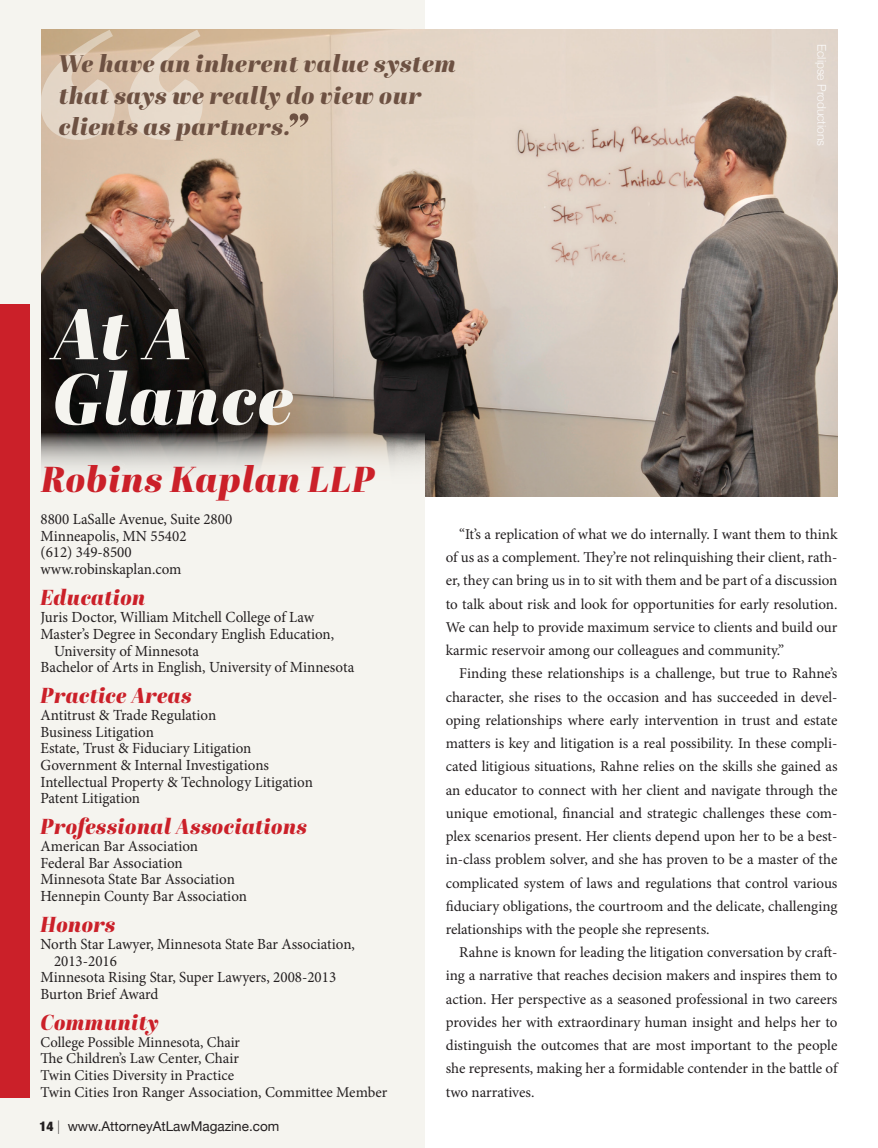
<style>
.page{position:relative;width:878px;height:1148px;background:#fff}
.page>*{position:absolute;margin:0;border:0;box-sizing:border-box;transform-origin:0 0}
.t1{font:italic 72px "Abril Fatface";letter-spacing:.02em;color:#f5f4ef}
.t2{font:italic 36px "Abril Fatface";letter-spacing:.02em;color:#cb2029}
.t3{font:italic 24px/31.5px "Abril Fatface";letter-spacing:.02em;color:#6d5142}
.t4{font:italic 21.6px "Abril Fatface";letter-spacing:.02em;color:#cb2029}
.t5{font:15.45px/16.6px "Minion Pro";color:#231f20}
.t6{font:15px/23.2px "Minion Pro";color:#231f20;text-align:justify}
.t7{font:13.5px "Helvetica Neue";color:#231f20}
.t8{font:300 12px "Helvetica Neue";color:#fbfaf9}
.s1{font-weight:900;font-stretch:condensed}
.s2{font-weight:100}
</style>
<div class="page">
<div style="left:0;top:0;width:424px;height:1148px;background:#f5f4ef"></div>
<img style="left:41px;top:30px;width:796px;height:466px">
<svg style="left:41px;top:30px;width:161px;height:110px"></svg>
<svg style="left:289px;top:113px;width:19px;height:14px"></svg>
<svg style="left:29px;top:430px;width:395px;height:82px"></svg>
<div style="left:0;top:305px;width:29px;height:793px;background:#cb2029"></div>
<p class="t3" style="left:59px;top:47px;width:398px">We have an inherent value system that says we really do view our clients as partners.</p>
<p class="t1" style="left:52px;top:282px;width:141px">At A</p>
<p class="t1" style="left:52px;top:347px;width:242px">Glance</p>
<p class="t2" style="left:41px;top:453px;width:335px">Robins Kaplan LLP</p>
<p class="t8" style="left:831px;top:44px;width:104px;rotate:90deg">Eclipse Productions</p>
<p class="t5" style="left:40px;top:510px;width:193px">8800 LaSalle Avenue, Suite 2800</p>
<p class="t5" style="left:40px;top:527px;width:147px">Minneapolis, MN 55402</p>
<p class="t5" style="left:40px;top:544px;width:93px">(612) 349-8500</p>
<p class="t5" style="left:40px;top:561px;width:142px">www.robinskaplan.com</p>
<p class="t4" style="left:40px;top:582px;width:106px">Education</p>
<p class="t5" style="left:40px;top:609px;width:275px">Juris Doctor, William Mitchell College of Law</p>
<p class="t5" style="left:54px;top:625px;width:282px;text-indent:-14px">Master’s Degree in Secondary English Education,<br>University of Minnesota</p>
<p class="t5" style="left:40px;top:659px;width:315px">Bachelor of Arts in English, University of Minnesota</p>
<p class="t4" style="left:40px;top:680px;width:153px">Practice Areas</p>
<p class="t5" style="left:40px;top:706px;width:177px">Antitrust &amp; Trade Regulation</p>
<p class="t5" style="left:40px;top:723px;width:115px">Business Litigation</p>
<p class="t5" style="left:40px;top:740px;width:212px">Estate, Trust &amp; Fiduciary Litigation</p>
<p class="t5" style="left:40px;top:756px;width:230px">Government &amp; Internal Investigations</p>
<p class="t5" style="left:40px;top:773px;width:274px">Intellectual Property &amp; Technology Litigation</p>
<p class="t5" style="left:40px;top:790px;width:101px">Patent Litigation</p>
<p class="t4" style="left:40px;top:811px;width:268px">Professional Associations</p>
<p class="t5" style="left:40px;top:837px;width:159px">American Bar Association</p>
<p class="t5" style="left:40px;top:854px;width:144px">Federal Bar Association</p>
<p class="t5" style="left:40px;top:871px;width:196px">Minnesota State Bar Association</p>
<p class="t5" style="left:40px;top:888px;width:208px">Hennepin County Bar Association</p>
<p class="t4" style="left:40px;top:909px;width:76px">Honors</p>
<p class="t5" style="left:54px;top:935px;width:302px;text-indent:-14px">North Star Lawyer, Minnesota State Bar Association,<br>2013-2016</p>
<p class="t5" style="left:40px;top:969px;width:297px">Minnesota Rising Star, Super Lawyers, 2008-2013</p>
<p class="t5" style="left:40px;top:985px;width:119px">Burton Brief Award</p>
<p class="t4" style="left:40px;top:1006px;width:120px">Community</p>
<p class="t6" style="left:40px;top:1030px;width:201px">College Possible Minnesota, Chair</p>
<p class="t6" style="left:40px;top:1046px;width:200px">The Children’s Law Center, Chair</p>
<p class="t6" style="left:40px;top:1063px;width:195px">Twin Cities Diversity in Practice</p>
<p class="t6" style="left:40px;top:1080px;width:348px">Twin Cities Iron Ranger Association, Committee Member</p>
<p class="t7" style="left:39px;top:1116px;width:241px"><span class="s1">14</span> <span class="s2">|</span> www.AttorneyAtLawMagazine.com</p>
<p class="t6" style="left:446px;top:522px;width:393px;text-indent:14px">“It’s a replication of what we do internally. I want them to think of us as a complement. They’re not relinquishing their client, rath&shy;er, they can bring us in to sit with them and be part of a discussion to talk about risk and look for opportunities for early resolution.<br>We can help to provide maximum service to clients and build our karmic reservoir among our colleagues and community.”</p>
<p class="t6" style="left:446px;top:662px;width:393px;text-indent:14px">Finding these relationships is a challenge, but true to Rahne’s character, she rises to the occasion and has succeeded in devel&shy;oping relationships where early intervention in trust and estate matters is key and litigation is a real possibility. In these compli&shy;cated litigious situations, Rahne relies on the skills she gained as an educator to connect with her client and navigate through the unique emotional, financial and strategic challenges these com&shy;plex scenarios present. Her clients depend upon her to be a best&shy;in-class problem solver, and she has proven to be a master of the complicated system of laws and regulations that control various fiduciary obligations, the courtroom and the delicate, challenging relationships with the people she represents.</p>
<p class="t6" style="left:446px;top:940px;width:393px;text-indent:14px">Rahne is known for leading the litigation conversation by craft&shy;ing a narrative that reaches decision makers and inspires them to action. Her perspective as a seasoned professional in two careers provides her with extraordinary human insight and helps her to distinguish the outcomes that are most important to the people she represents, making her a formidable contender in the battle of two narratives.</p>
</div>
